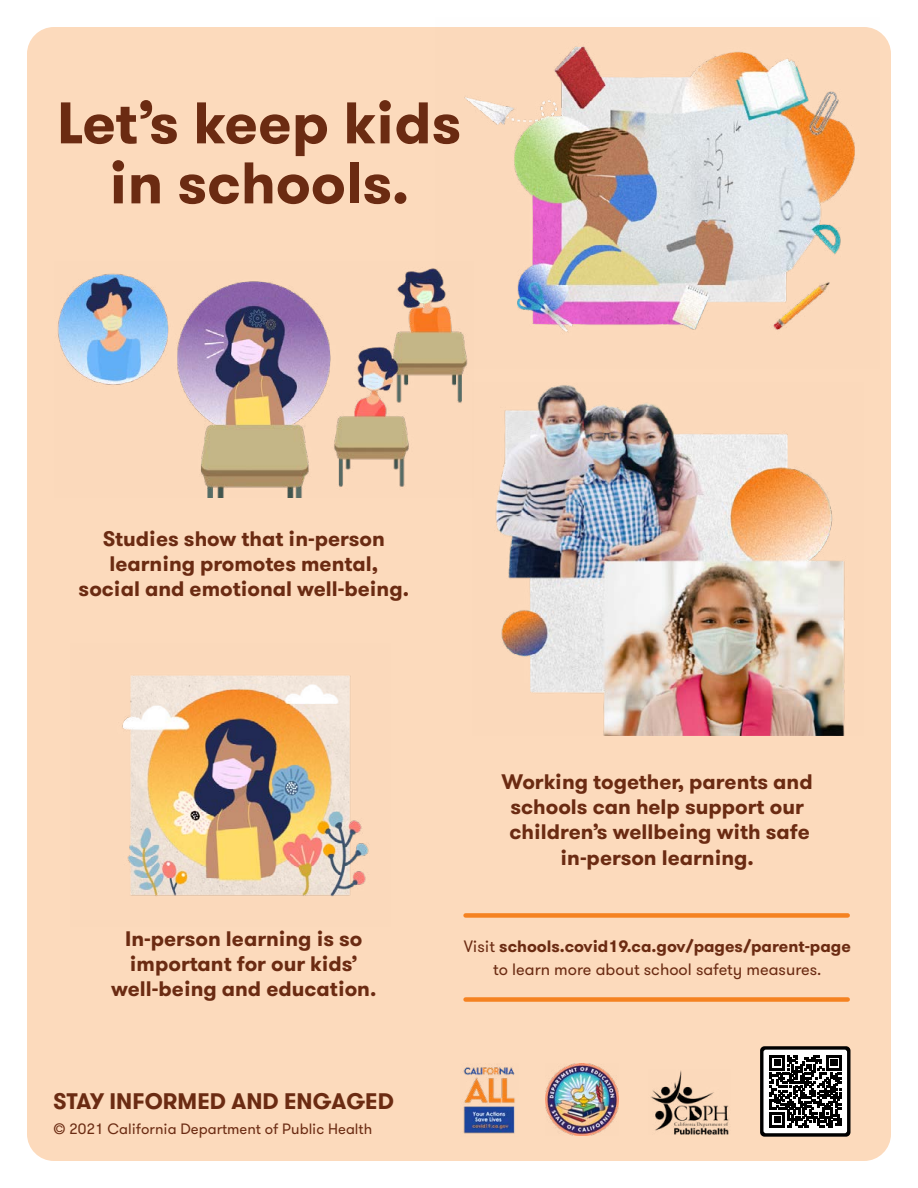
<style>
.page{position:relative;width:918px;height:1188px;background:#fff}
.page>*{position:absolute;margin:0;border:0;box-sizing:border-box;transform-origin:0 0}
.t1{font:700 58.5px/60px "GT Walsheim";color:#6b2b12;text-align:center}
.t2{font:700 22.5px "GT Walsheim";color:#6b2b12}
.t3{font:700 21px/25.2px "GT Walsheim";color:#6b2b12;text-align:center}
.t4{font:700 16.5px "GT Walsheim";color:#6b2b12}
.t5{font:16.5px "GT Walsheim";color:#6b2b12}
.t6{font:15px "GT Walsheim";color:#6b2b12}
.s1{font-weight:400}
</style>
<div class="page">
<div style="left:27px;top:27px;width:864px;height:1134px;background:#fcdabc;border-radius:27px"></div>
<div style="left:466px;top:913px;width:382px;height:5px;background:#f58221"></div>
<div style="left:466px;top:997px;width:382px;height:5px;background:#f58221"></div>
<img style="left:464px;top:27px;width:415px;height:305px">
<img style="left:58px;top:261px;width:415px;height:236px">
<img style="left:122px;top:675px;width:247px;height:222px">
<img style="left:472px;top:383px;width:373px;height:353px">
<img style="left:650px;top:1070px;width:79px;height:65px">
<img style="left:463px;top:1067px;width:52px;height:67px">
<img style="left:545px;top:1063px;width:73px;height:73px">
<svg style="left:760px;top:1046px;width:90px;height:91px;background:#717070"></svg>
<h1 class="t1" style="left:57px;top:94px;width:406px">Let’s keep kids in schools.</h1>
<p class="t3" style="left:79px;top:526px;width:332px">Studies show that in-person learning promotes mental, social and emotional well-being.</p>
<p class="t3" style="left:111px;top:926px;width:267px">In-person learning is so important for our kids’ well-being and education.</p>
<h2 class="t2" style="left:53px;top:1087px;width:342px">STAY INFORMED AND ENGAGED</h2>
<h2 class="t6" style="left:53px;top:1119px;width:320px">© 2021 California Department of Public Health</h2>
<p class="t3" style="left:502px;top:769px;width:313px">Working together, parents and schools can help support our children’s wellbeing with safe in-person learning.</p>
<p class="t4" style="left:464px;top:936px;width:389px"><span class="s1">Visit</span> schools.covid19.ca.gov/pages/parent-page</p>
<p class="t5" style="left:493px;top:958px;width:330px">to learn more about school safety measures.</p>
</div>
